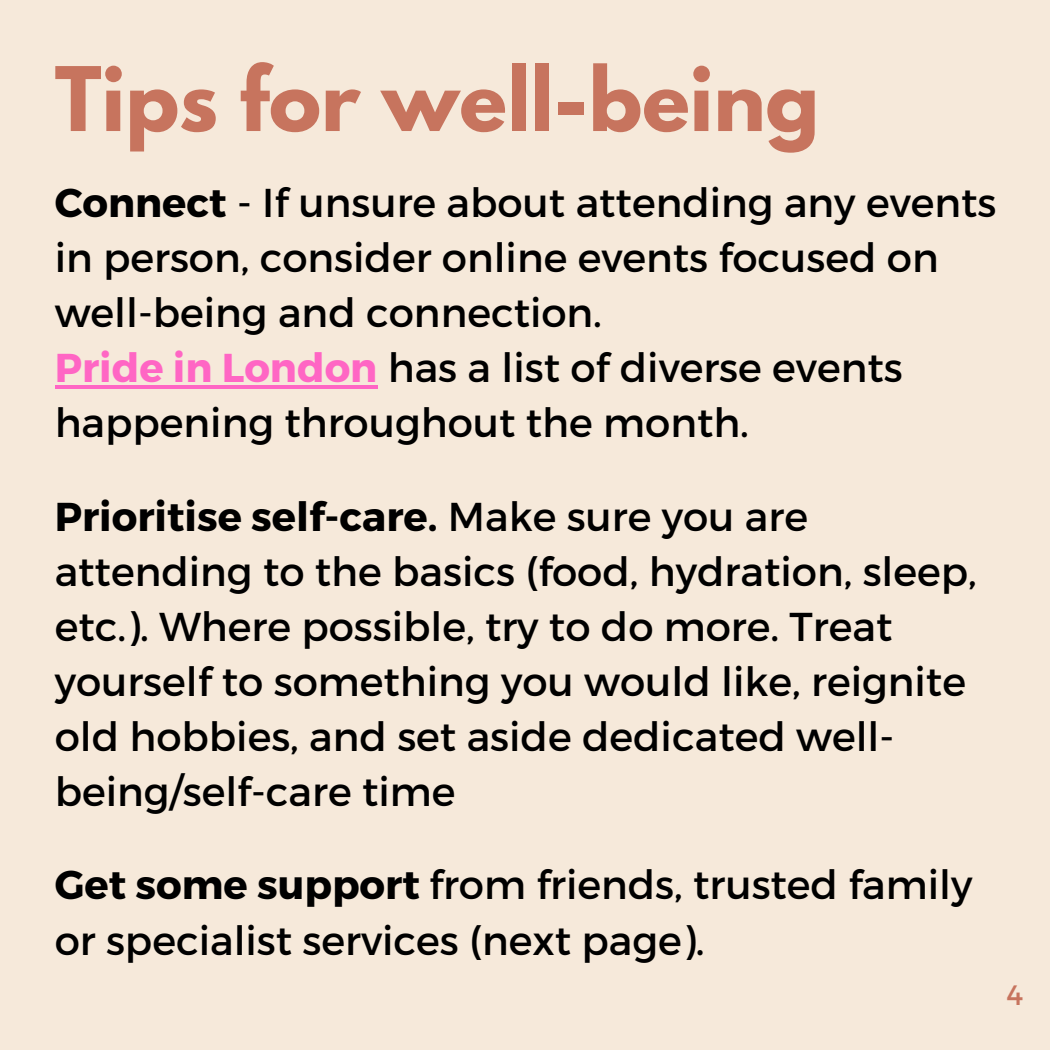
<style>
.page{position:relative;width:1050px;height:1050px;background:#f6e9da}
.page>*{position:absolute;margin:0;border:0;box-sizing:border-box;transform-origin:0 0}
.t1{font:700 78.75px "League Spartan";color:#c7745e}
.t2{font:40.25px/55.1px "Montserrat";color:#000}
.t3{font:28px "Montserrat";color:#c7745e}
.s1{font-weight:700}
.s2{font-weight:700;color:#ff66c4}
</style>
<div class="page">
<hr style="left:55px;top:385px;width:322px;height:4px;background:#ff66c4">
<p class="t1" style="left:55px;top:60px;width:766px">Tips for well-being</p>
<p class="t2" style="left:55px;top:173px;width:943px"><span class="s1">Connect</span> - If unsure about attending any events in person, consider online events focused on well-being and connection.</p>
<p class="t2" style="left:55px;top:338px;width:849px"><span class="s2">Pride in London</span> has a list of diverse events happening throughout the month.</p>
<p class="t2" style="left:55px;top:487px;width:924px"><span class="s1">Prioritise self-care.</span> Make sure you are attending to the basics (food, hydration, sleep, etc.). Where possible, try to do more. Treat yourself to something you would like, reignite old hobbies, and set aside dedicated well&shy;being/self-care time</p>
<p class="t2" style="left:55px;top:856px;width:919px"><span class="s1">Get some support</span> from friends, trusted family or specialist services (next page).</p>
<p class="t3" style="left:1007px;top:977px;width:18px">4</p>
</div>
